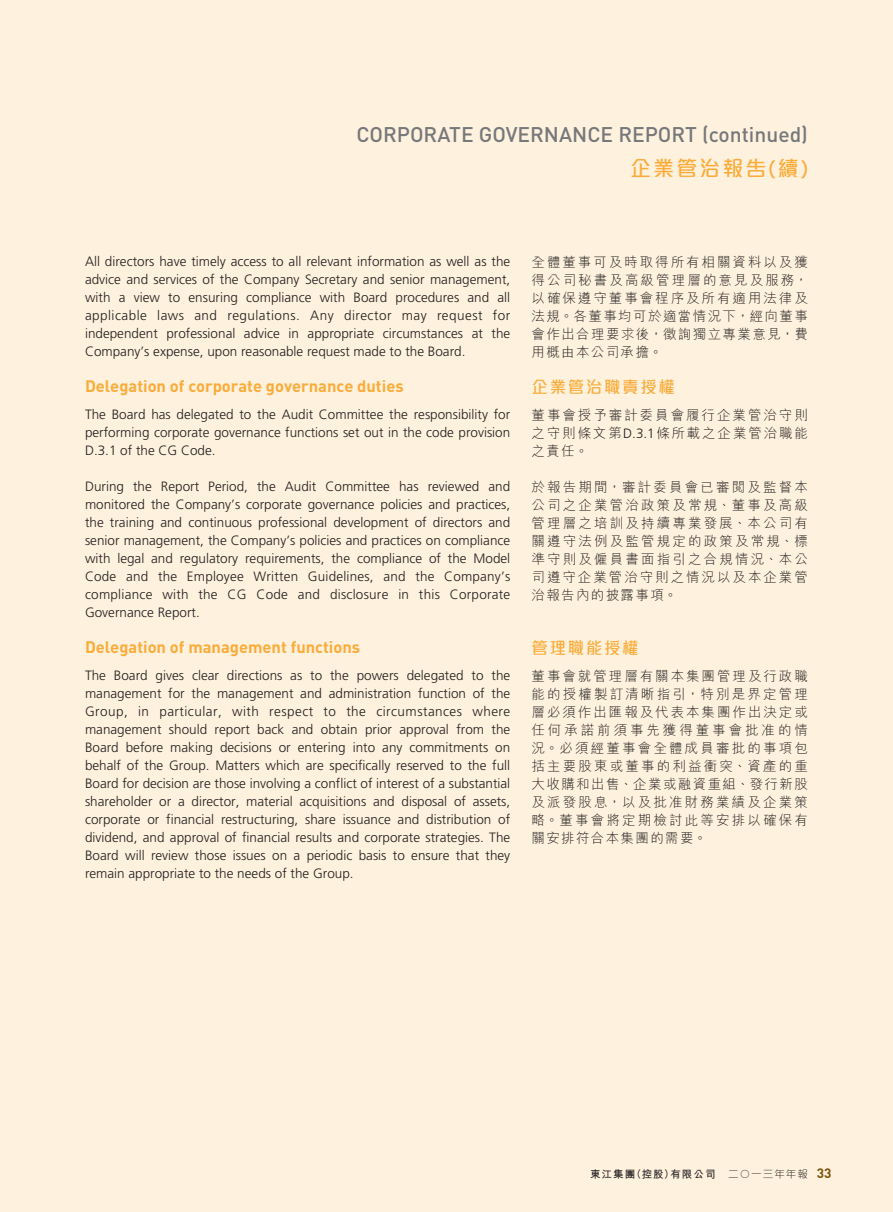
<style>
.page{position:relative;width:893px;height:1212px;background:#fef1dd}
.page>*{position:absolute;margin:0;border:0;box-sizing:border-box;transform-origin:0 0}
.t1{font:500 21px "DIN Pro";color:#76787b}
.t2{font:500 21px "M Elle HK";letter-spacing:.1em;color:#f9ac3a}
.t3{font:700 16.5px "DIN Pro";color:#f9ac3a}
.t4{font:500 16.5px "M Elle HK";letter-spacing:.1em;color:#f9ac3a}
.t5{font:300 13.5px/18px "Frutiger LT Std";color:#231f20;text-align:justify}
.t6{font:300 13.5px/18px "M Hei HK";letter-spacing:.145em;color:#231f20;text-align:justify}
.t7{font:700 10.5px "M Hei HK";letter-spacing:.1em;color:#231f20}
.s1{font-family:"Frutiger LT Std"}
.s2{font-family:"M Elle HK";font-weight:300}
.s3{font-family:"DIN Pro";font-size:13.5px;color:#7d550d}
</style>
<div class="page">
<h1 class="t1" style="left:356px;top:127px;width:453px">CORPORATE GOVERNANCE REPORT (continued)</h1>
<h1 class="t2" style="left:630px;top:160px;width:179px">企業管治報告(續)</h1>
<p class="t5" style="left:85px;top:253px;width:427px">All directors have timely access to all relevant information as well as the advice and services of the Company Secretary and senior management, with a view to ensuring compliance with Board procedures and all applicable laws and regulations. Any director may request for independent professional advice in appropriate circumstances at the Company’s expense, upon reasonable request made to the Board.</p>
<p class="t3" style="left:85px;top:381px;width:320px">Delegation of corporate governance duties</p>
<p class="t5" style="left:85px;top:406px;width:427px">The Board has delegated to the Audit Committee the responsibility for performing corporate governance functions set out in the code provision D.3.1 of the CG Code.</p>
<p class="t5" style="left:85px;top:478px;width:427px">During the Report Period, the Audit Committee has reviewed and monitored the Company’s corporate governance policies and practices, the training and continuous professional development of directors and senior management, the Company’s policies and practices on compliance with legal and regulatory requirements, the compliance of the Model Code and the Employee Written Guidelines, and the Company’s compliance with the CG Code and disclosure in this Corporate Governance Report.</p>
<p class="t3" style="left:85px;top:642px;width:277px">Delegation of management functions</p>
<p class="t5" style="left:85px;top:667px;width:427px">The Board gives clear directions as to the powers delegated to the management for the management and administration function of the Group, in particular, with respect to the circumstances where management should report back and obtain prior approval from the Board before making decisions or entering into any commitments on behalf of the Group. Matters which are specifically reserved to the full Board for decision are those involving a conflict of interest of a substantial shareholder or a director, material acquisitions and disposal of assets, corporate or financial restructuring, share issuance and distribution of dividend, and approval of financial results and corporate strategies. The Board will review those issues on a periodic basis to ensure that they remain appropriate to the needs of the Group.</p>
<p class="t6" style="left:531px;top:255px;width:278px">全體董事可及時取得所有相關資料以及獲得公司秘書及高級管理層的意見及服務，以確保遵守董事會程序及所有適用法律及法規。各董事均可於適當情況下，經向董事會作出合理要求後，徵詢獨立專業意見，費用概由本公司承擔。</p>
<p class="t4" style="left:531px;top:381px;width:145px">企業管治職責授權</p>
<p class="t6" style="left:531px;top:408px;width:278px">董事會授予審計委員會履行企業管治守則之守則條文第<span class="s1">D.3.1</span>條所載之企業管治職能之責任。</p>
<p class="t6" style="left:531px;top:480px;width:278px">於報告期間，審計委員會已審閱及監督本公司之企業管治政策及常規、董事及高級管理層之培訓及持續專業發展、本公司有關遵守法例及監管規定的政策及常規、標準守則及僱員書面指引之合規情況、本公司遵守企業管治守則之情況以及本企業管治報告內的披露事項。</p>
<p class="t4" style="left:531px;top:642px;width:109px">管理職能授權</p>
<p class="t6" style="left:531px;top:669px;width:278px">董事會就管理層有關本集團管理及行政職能的授權製訂清晰指引，特別是界定管理層必須作出匯報及代表本集團作出決定或任何承諾前須事先獲得董事會批准的情況。必須經董事會全體成員審批的事項包括主要股東或董事的利益衝突、資產的重大收購和出售、企業或融資重組、發行新股及派發股息，以及批准財務業績及企業策略。董事會將定期檢討此等安排以確保有關安排符合本集團的需要。</p>
<p class="t7" style="left:590px;top:1170px;width:243px">東江集團（控股）有限公司 <span class="s2">二○一三年年報</span> <span class="s3">33</span></p>
</div>
